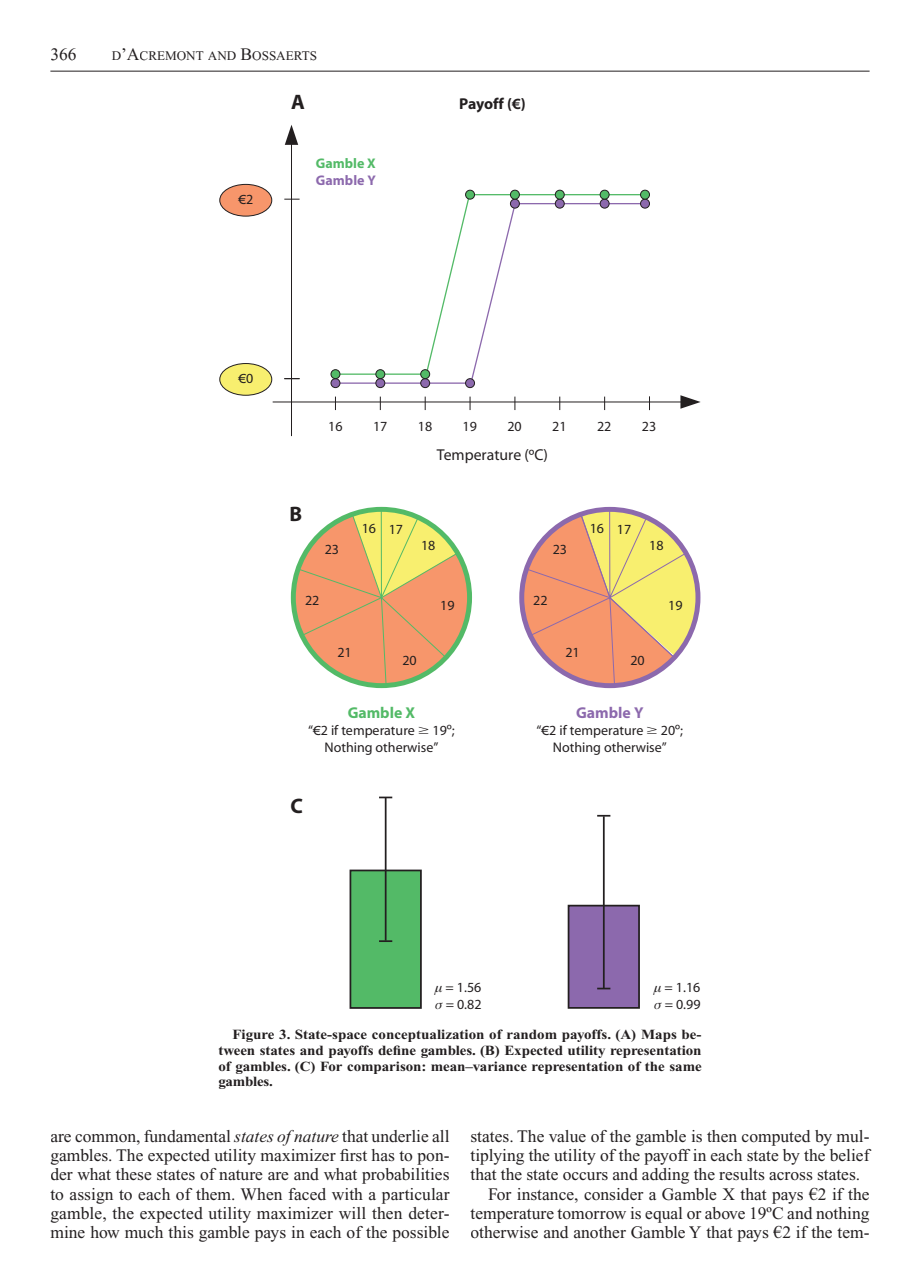
<style>
.page{position:relative;width:920px;height:1279px;background:#fff}
.page>*{position:absolute;margin:0;border:0;box-sizing:border-box;transform-origin:0 0}
.t1{font:700 21px "Myriad";color:#231f20}
.t2{font:17.5px/19.2px "Times New Roman";color:#231f20;text-align:justify}
.t3{font:17.5px "Times New Roman";color:#231f20}
.t4{font:15.75px "Myriad";color:#231f20}
.t5{font:700 15.75px "Myriad";letter-spacing:-.015em;color:#231f20}
.t6{font:700 15.75px "Myriad";color:#53ba67}
.t7{font:700 15.75px "Myriad";color:#8c69ad}
.t8{font:700 14px/15.8px "Times New Roman";letter-spacing:-.005em;color:#231f20;text-align:justify;scale:1.07 1}
.t9{font:14px/16.8px "Myriad";color:#231f20}
.t10{font:700 14px "Myriad";color:#53ba67}
.t11{font:700 14px "Myriad";color:#8c69ad}
.t12{font:13.12px "Times New Roman";color:#231f20}
.t13{font:12.6px "Arial";color:#231f20;scale:1.11 1}
.s1{font-size:17.5px}
.s2{font-family:"Arial";font-size:14.17px}
.s3{font-family:"Myriad";font-size:14px}
.s4{font-family:"Arial";font-size:12.6px}
.s5{font-family:"Math Greek";font-style:italic}
.s6{font-style:italic}
.s7{font-family:"Times New Roman MT Std"}
</style>
<div class="page">
<hr style="left:50px;top:71px;width:819px;height:1px;background:#231f20">
<hr style="left:470px;top:194px;width:174px;height:1px;background:#53ba67">
<hr style="left:515px;top:203px;width:131px;height:1px;background:#8c69ad">
<svg style="left:427px;top:195px;width:88px;height:186px"></svg>
<hr style="left:335px;top:382px;width:134px;height:2px;background:#8c69ad">
<hr style="left:335px;top:373px;width:91px;height:2px;background:#53ba67">
<div style="left:220px;top:364px;width:52px;height:31px;background:#f8ef6f;border-radius:50%"></div>
<div style="left:219px;top:363px;width:53px;height:33px;border:1px solid #231f20;border-radius:50%"></div>
<div style="left:220px;top:184px;width:52px;height:32px;background:#f7966b;border-radius:50%"></div>
<div style="left:219px;top:184px;width:53px;height:33px;border:1px solid #231f20;border-radius:50%"></div>
<svg style="left:680px;top:395px;width:20px;height:14px"></svg>
<hr style="left:273px;top:402px;width:411px;height:1px;background:#231f20">
<svg style="left:335px;top:397px;width:1px;height:13px"></svg>
<svg style="left:380px;top:397px;width:1px;height:13px"></svg>
<svg style="left:425px;top:397px;width:1px;height:13px"></svg>
<svg style="left:470px;top:397px;width:1px;height:13px"></svg>
<svg style="left:514px;top:397px;width:1px;height:13px"></svg>
<svg style="left:559px;top:397px;width:1px;height:13px"></svg>
<svg style="left:604px;top:397px;width:1px;height:13px"></svg>
<svg style="left:649px;top:397px;width:1px;height:13px"></svg>
<svg style="left:285px;top:125px;width:13px;height:20px"></svg>
<hr style="left:291px;top:141px;width:1px;height:295px;background:#231f20">
<svg style="left:284px;top:199px;width:16px;height:1px"></svg>
<svg style="left:284px;top:378px;width:16px;height:1px"></svg>
<div style="left:331px;top:379px;width:9px;height:9px;background:#8c69ad;border-radius:50%"></div>
<div style="left:330px;top:378px;width:10px;height:10px;border:1px solid #231f20;border-radius:50%"></div>
<div style="left:376px;top:379px;width:9px;height:9px;background:#8c69ad;border-radius:50%"></div>
<div style="left:375px;top:378px;width:10px;height:10px;border:1px solid #231f20;border-radius:50%"></div>
<div style="left:421px;top:379px;width:9px;height:9px;background:#8c69ad;border-radius:50%"></div>
<div style="left:420px;top:378px;width:10px;height:10px;border:1px solid #231f20;border-radius:50%"></div>
<div style="left:465px;top:379px;width:9px;height:9px;background:#8c69ad;border-radius:50%"></div>
<div style="left:465px;top:378px;width:10px;height:10px;border:1px solid #231f20;border-radius:50%"></div>
<div style="left:555px;top:199px;width:9px;height:9px;background:#8c69ad;border-radius:50%"></div>
<div style="left:555px;top:199px;width:10px;height:10px;border:1px solid #231f20;border-radius:50%"></div>
<div style="left:600px;top:199px;width:9px;height:9px;background:#8c69ad;border-radius:50%"></div>
<div style="left:600px;top:199px;width:9px;height:10px;border:1px solid #231f20;border-radius:50%"></div>
<div style="left:640px;top:199px;width:9px;height:9px;background:#8c69ad;border-radius:50%"></div>
<div style="left:640px;top:199px;width:10px;height:10px;border:1px solid #231f20;border-radius:50%"></div>
<div style="left:510px;top:199px;width:9px;height:9px;background:#8c69ad;border-radius:50%"></div>
<div style="left:510px;top:199px;width:10px;height:10px;border:1px solid #231f20;border-radius:50%"></div>
<div style="left:331px;top:370px;width:9px;height:9px;background:#53ba67;border-radius:50%"></div>
<div style="left:330px;top:369px;width:10px;height:10px;border:1px solid #231f20;border-radius:50%"></div>
<div style="left:376px;top:370px;width:9px;height:9px;background:#53ba67;border-radius:50%"></div>
<div style="left:375px;top:369px;width:10px;height:10px;border:1px solid #231f20;border-radius:50%"></div>
<div style="left:421px;top:370px;width:9px;height:9px;background:#53ba67;border-radius:50%"></div>
<div style="left:420px;top:369px;width:10px;height:10px;border:1px solid #231f20;border-radius:50%"></div>
<div style="left:465px;top:190px;width:9px;height:9px;background:#53ba67;border-radius:50%"></div>
<div style="left:465px;top:190px;width:10px;height:10px;border:1px solid #231f20;border-radius:50%"></div>
<div style="left:555px;top:190px;width:9px;height:9px;background:#53ba67;border-radius:50%"></div>
<div style="left:555px;top:190px;width:10px;height:10px;border:1px solid #231f20;border-radius:50%"></div>
<div style="left:600px;top:190px;width:9px;height:9px;background:#53ba67;border-radius:50%"></div>
<div style="left:600px;top:190px;width:9px;height:10px;border:1px solid #231f20;border-radius:50%"></div>
<div style="left:640px;top:190px;width:9px;height:9px;background:#53ba67;border-radius:50%"></div>
<div style="left:640px;top:190px;width:10px;height:10px;border:1px solid #231f20;border-radius:50%"></div>
<div style="left:510px;top:190px;width:9px;height:9px;background:#53ba67;border-radius:50%"></div>
<div style="left:510px;top:190px;width:10px;height:10px;border:1px solid #231f20;border-radius:50%"></div>
<svg style="left:293px;top:509px;width:177px;height:178px"></svg>
<svg style="left:521px;top:509px;width:178px;height:178px"></svg>
<svg style="left:379px;top:797px;width:13px;height:1px"></svg>
<svg style="left:349px;top:869px;width:73px;height:140px;background:#52ae63"></svg>
<hr style="left:385px;top:798px;width:1px;height:143px;background:#231f20">
<svg style="left:597px;top:815px;width:13px;height:2px"></svg>
<svg style="left:567px;top:904px;width:73px;height:105px;background:#8565a2"></svg>
<hr style="left:603px;top:816px;width:2px;height:172px;background:#231f20">
<p class="t3" style="left:50px;top:48px;width:28px">366</p>
<p class="t12" style="left:112px;top:51px;width:207px">D<span class="s1">’A</span>CREMONT AND <span class="s1">B</span>OSSAERTS</p>
<p class="t1" style="left:291px;top:94px;width:15px">A</p>
<p class="t5" style="left:459px;top:98px;width:68px">Payoff (<span class="s2">€</span>)</p>
<p class="t13" style="left:238px;top:192px;width:15px">€<span class="s3">2</span></p>
<p class="t10" style="left:316px;top:158px;width:61px">Gamble X</p>
<p class="t11" style="left:316px;top:175px;width:61px">Gamble Y</p>
<p class="t13" style="left:238px;top:371px;width:15px">€<span class="s3">0</span></p>
<p class="t1" style="left:290px;top:506px;width:14px">B</p>
<p class="t9" style="left:328px;top:419px;width:16px">16</p>
<p class="t9" style="left:373px;top:419px;width:16px">17</p>
<p class="t9" style="left:418px;top:419px;width:16px">18</p>
<p class="t9" style="left:463px;top:419px;width:16px">19</p>
<p class="t9" style="left:507px;top:419px;width:16px">20</p>
<p class="t9" style="left:552px;top:419px;width:16px">21</p>
<p class="t9" style="left:597px;top:419px;width:16px">22</p>
<p class="t9" style="left:642px;top:419px;width:16px">23</p>
<p class="t4" style="left:437px;top:449px;width:113px">Temperature (ºC)</p>
<p class="t9" style="left:325px;top:542px;width:16px">23</p>
<p class="t9" style="left:362px;top:521px;width:16px">16</p>
<p class="t9" style="left:617px;top:522px;width:16px">17</p>
<p class="t9" style="left:590px;top:521px;width:16px">16</p>
<p class="t9" style="left:389px;top:522px;width:16px">17</p>
<p class="t9" style="left:421px;top:538px;width:16px">18</p>
<p class="t9" style="left:553px;top:542px;width:16px">23</p>
<p class="t9" style="left:649px;top:538px;width:16px">18</p>
<p class="t9" style="left:305px;top:593px;width:16px">22</p>
<p class="t9" style="left:440px;top:598px;width:16px">19</p>
<p class="t9" style="left:533px;top:593px;width:16px">22</p>
<p class="t9" style="left:668px;top:598px;width:16px">19</p>
<p class="t9" style="left:337px;top:645px;width:16px">21</p>
<p class="t9" style="left:402px;top:653px;width:16px">20</p>
<p class="t9" style="left:565px;top:645px;width:16px">21</p>
<p class="t9" style="left:630px;top:653px;width:16px">20</p>
<p class="t6" style="left:348px;top:707px;width:69px">Gamble X</p>
<p class="t9" style="left:308px;top:723px;width:108px">“<span class="s4">€</span>2 if temperature</p>
<p class="t9" style="left:324px;top:723px;width:132px;text-indent:108px">19º;<br>Nothing otherwise”</p>
<p class="t7" style="left:576px;top:707px;width:69px">Gamble Y</p>
<p class="t9" style="left:536px;top:723px;width:108px">“<span class="s4">€</span>2 if temperature</p>
<p class="t9" style="left:553px;top:723px;width:132px;text-indent:108px">20º;<br>Nothing otherwise”</p>
<p class="t1" style="left:291px;top:798px;width:14px">C</p>
<p class="t9" style="left:665px;top:980px;width:37px">= 1.16</p>
<p class="t9" style="left:654px;top:996px;width:48px"><span class="s5">-</span> = 0.99</p>
<p class="t8" style="left:218px;top:1028px;width:453px;text-indent:14px">Figure 3. State-space conceptualization of random payoffs. (A) Maps be&shy;tween states and payoffs define gambles. (B) Expected utility representation of gambles. (C) For comparison: mean–variance representation of the same gambles.</p>
<p class="t9" style="left:446px;top:980px;width:37px">= 1.56</p>
<p class="t9" style="left:435px;top:996px;width:48px"><span class="s5">-</span> = 0.82</p>
<p class="t2" style="left:50px;top:1128px;width:401px">are common, fundamental <span class="s6">states of nature</span> that underlie all gambles. The expected utility maximizer first has to pon&shy;der what these states of nature are and what probabilities to assign to each of them. When faced with a particular gamble, the expected utility maximizer will then deter&shy;mine how much this gamble pays in each of the possible</p>
<p class="t2" style="left:470px;top:1128px;width:400px">states. The value of the gamble is then computed by mul-</p>
<p class="t2" style="left:470px;top:1147px;width:400px">tiplying the utility of the payoff in each state by the belief</p>
<p class="t2" style="left:470px;top:1166px;width:391px">that the state occurs and adding the results across states.</p>
<p class="t2" style="left:488px;top:1186px;width:383px">For instance, consider a Gamble X that pays <span class="s7">€</span>2 if the</p>
<p class="t2" style="left:470px;top:1205px;width:400px">temperature tomorrow is equal or above 19ºC and nothing</p>
<p class="t2" style="left:470px;top:1224px;width:401px">otherwise and another Gamble Y that pays <span class="s7">€</span>2 if the tem-</p>
</div>
